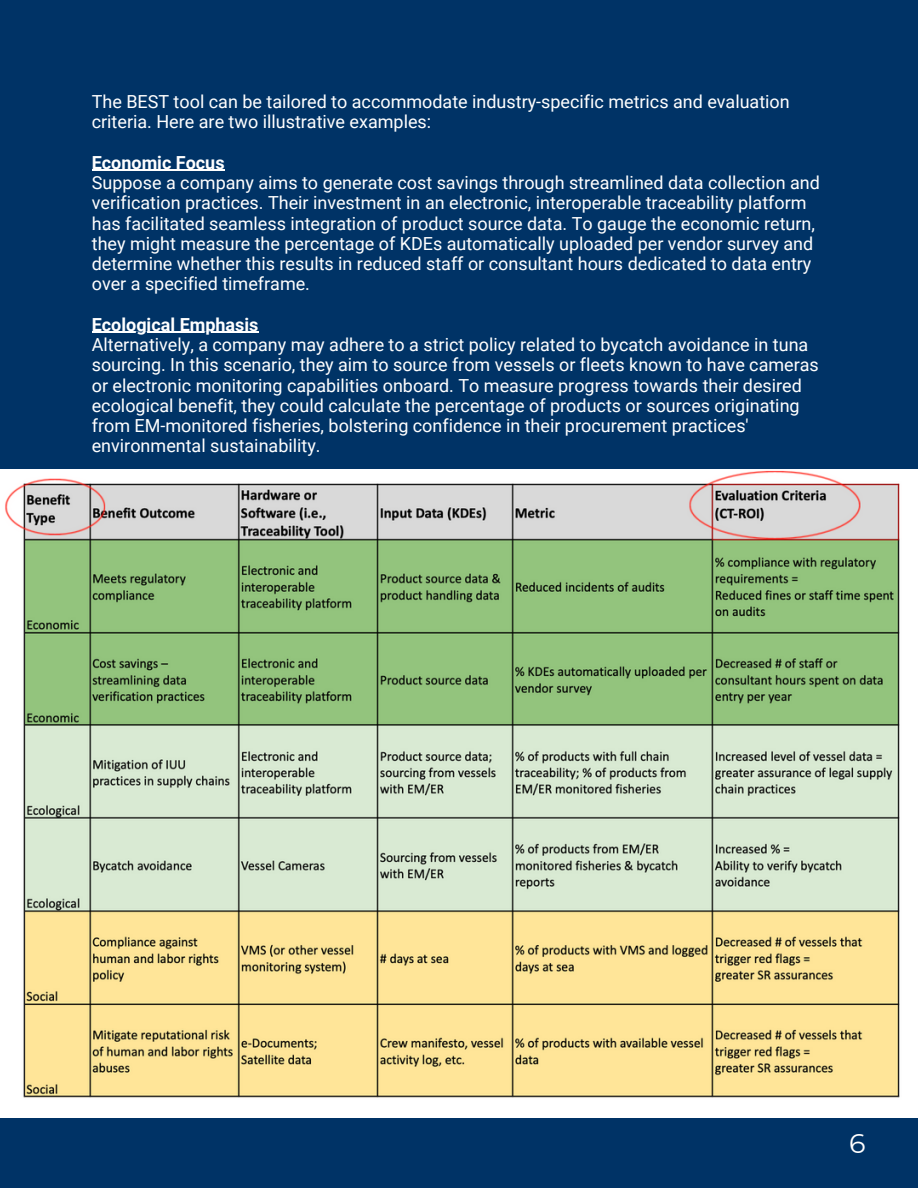
<style>
.page{position:relative;width:918px;height:1188px;background:#036}
.page>*{position:absolute;margin:0;border:0;box-sizing:border-box;transform-origin:0 0}
.t1{font:27px "Montserrat";color:#fff}
.t2{font:18px/20.2px "Roboto";color:#fff}
.t3{font:700 18px "Roboto";color:#fff}
</style>
<div class="page">
<img style="left:0;top:469px;width:918px;height:648px">
<hr style="left:92px;top:170px;width:133px;height:1px;background:#fff">
<hr style="left:92px;top:332px;width:167px;height:1px;background:#fff">
<p class="t2" style="left:92px;top:92px;width:700px">The BEST tool can be tailored to accommodate industry-specific metrics and evaluation criteria. Here are two illustrative examples:</p>
<p class="t3" style="left:92px;top:152px;width:134px">Economic Focus</p>
<p class="t2" style="left:92px;top:173px;width:730px">Suppose a company aims to generate cost savings through streamlined data collection and verification practices. Their investment in an electronic, interoperable traceability platform has facilitated seamless integration of product source data. To gauge the economic return, they might measure the percentage of KDEs automatically uploaded per vendor survey and determine whether this results in reduced staff or consultant hours dedicated to data entry over a specified timeframe.</p>
<p class="t3" style="left:92px;top:314px;width:168px">Ecological Emphasis</p>
<p class="t2" style="left:92px;top:335px;width:729px">Alternatively, a company may adhere to a strict policy related to bycatch avoidance in tuna sourcing. In this scenario, they aim to source from vessels or fleets known to have cameras or electronic monitoring capabilities onboard. To measure progress towards their desired ecological benefit, they could calculate the percentage of products or sources originating from EM-monitored fisheries, bolstering confidence in their procurement practices' environmental sustainability.</p>
<p class="t1" style="left:849px;top:1127px;width:18px">6</p>
</div>
